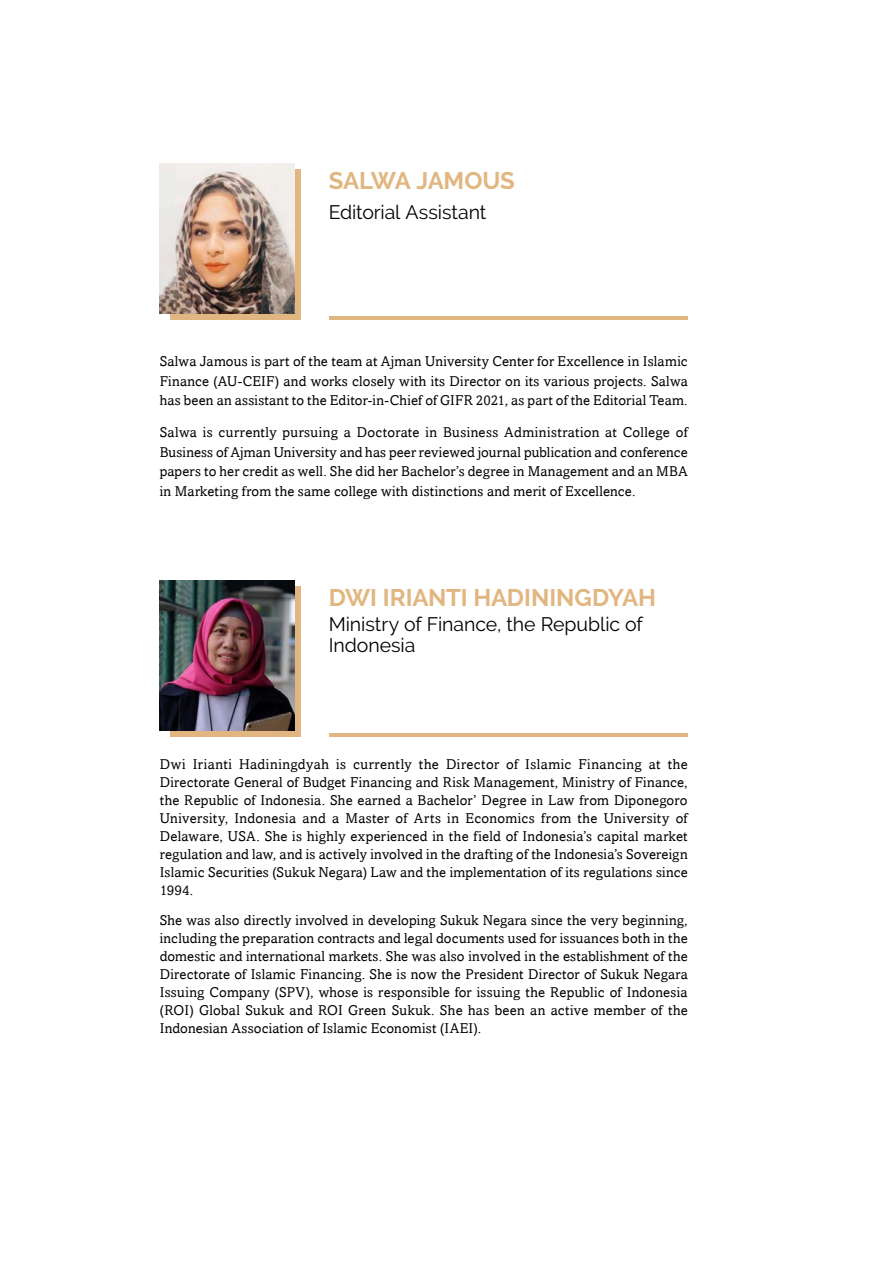
<style>
.page{position:relative;width:893px;height:1263px;background:#fff}
.page>*{position:absolute;margin:0;border:0;box-sizing:border-box;transform-origin:0 0}
.t1{font:700 24px "Raleway";letter-spacing:-.01em;color:#e1b680}
.t2{font:19.5px/21px "Raleway";letter-spacing:-.005em;color:#000}
.t3{font:14.25px/18px "Amasis";letter-spacing:.01em;color:#000;text-align:justify}
</style>
<div class="page">
<div style="left:170px;top:586px;width:131px;height:150px;background:#e1b680"></div>
<img style="left:160px;top:580px;width:135px;height:150px">
<hr style="left:329px;top:733px;width:359px;height:3px;background:#e1b680">
<div style="left:170px;top:169px;width:131px;height:150px;background:#e1b680"></div>
<img style="left:160px;top:163px;width:135px;height:150px">
<hr style="left:329px;top:316px;width:359px;height:3px;background:#e1b680">
<h1 class="t1" style="left:329px;top:167px;width:188px">SALWA JAMOUS</h1>
<h2 class="t2" style="left:329px;top:201px;width:159px">Editorial Assistant</h2>
<p class="t3" style="left:160px;top:351px;width:529px;line-height:19.5px">Salwa Jamous is part of the team at Ajman University Center for Excellence in Islamic Finance (AU-CEIF) and works closely with its Director on its various projects. Salwa has been an assistant to the Editor-in-Chief of GIFR 2021, as part of the Editorial Team.</p>
<p class="t3" style="left:160px;top:423px;width:529px;line-height:19.5px">Salwa is currently pursuing a Doctorate in Business Administration at College of Business of Ajman University and has peer reviewed journal publication and conference papers to her credit as well. She did her Bachelor’s degree in Management and an MBA in Marketing from the same college with distinctions and merit of Excellence.</p>
<h1 class="t1" style="left:329px;top:583px;width:329px">DWI IRIANTI HADININGDYAH</h1>
<h2 class="t2" style="left:329px;top:613px;width:316px">Ministry of Finance, the Republic of<br>Indonesia</h2>
<p class="t3" style="left:160px;top:755px;width:529px">Dwi Irianti Hadiningdyah is currently the Director of Islamic Financing at the Directorate General of Budget Financing and Risk Management, Ministry of Finance, the Republic of Indonesia. She earned a Bachelor’ Degree in Law from Diponegoro University, Indonesia and a Master of Arts in Economics from the University of Delaware, USA. She is highly experienced in the field of Indonesia’s capital market regulation and law, and is actively involved in the drafting of the Indonesia’s Sovereign Islamic Securities (Sukuk Negara) Law and the implementation of its regulations since 1994.</p>
<p class="t3" style="left:160px;top:911px;width:530px">She was also directly involved in developing Sukuk Negara since the very beginning, including the preparation contracts and legal documents used for issuances both in the domestic and international markets. She was also involved in the establishment of the Directorate of Islamic Financing. She is now the President Director of Sukuk Negara Issuing Company (SPV), whose is responsible for issuing the Republic of Indonesia (ROI) Global Sukuk and ROI Green Sukuk. She has been an active member of the Indonesian Association of Islamic Economist (IAEI).</p>
</div>
